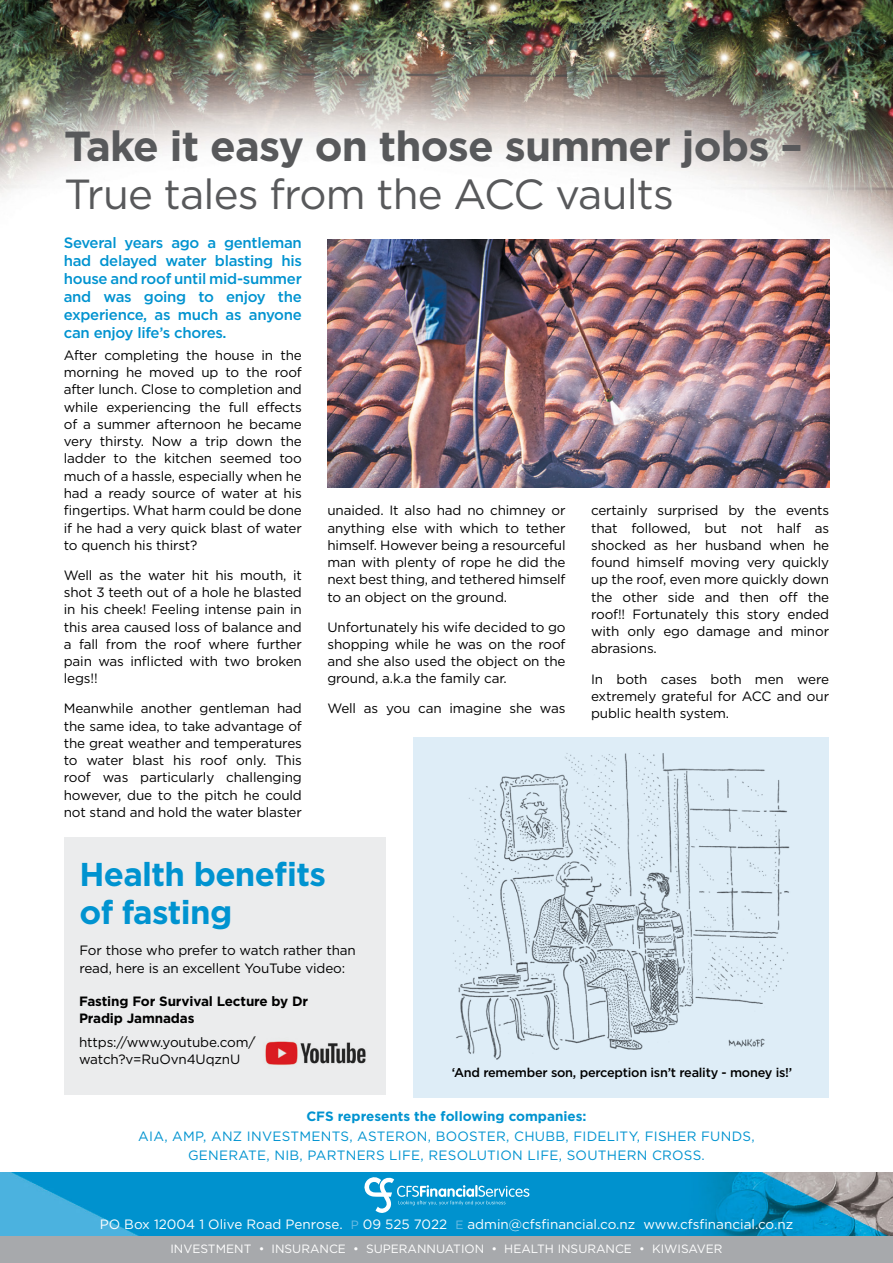
<style>
.page{position:relative;width:893px;height:1263px;background:#fff}
.page>*{position:absolute;margin:0;border:0;box-sizing:border-box;transform-origin:0 0}
.t1{font:700 42px "Gotham";letter-spacing:-.02em;color:#58595b}
.t2{font:42px "Gotham";letter-spacing:-.02em;color:#58595b}
.t3{font:700 33px/37.5px "Gotham";letter-spacing:-.02em;color:#0093d0}
.t4{font:500 15px/18px "Gotham";letter-spacing:-.02em;color:#0093d0;text-align:justify}
.t5{font:13.5px/17.2px "Gotham";letter-spacing:-.01em;color:#000;text-align:justify}
.t6{font:13.5px/19.5px "Gotham";letter-spacing:.02em;color:#0093d0;text-align:center}
.t7{font:13.5px "Gotham";color:#fff}
.t8{font:700 13.5px/17.2px "Gotham";letter-spacing:-.01em;color:#000}
.t9{font:700 13.5px "Gotham";color:#0093d0}
.t10{font:500 12.75px "Gotham";letter-spacing:-.02em;color:#000}
.t11{font:12px "Gotham";color:#fff}
.s1{font-size:12px;color:#6dbce3}
</style>
<div class="page">
<img style="left:0;top:1172px;width:893px;height:64px">
<div style="left:0;top:1236px;width:893px;height:27px;background:#a7a9ac"></div>
<div style="left:64px;top:838px;width:321px;height:257px;background:#ebeced"></div>
<img style="left:0;top:0;width:893px;height:398px">
<svg style="left:364px;top:1177px;width:165px;height:36px;background:#2da5d6"></svg>
<img style="left:327px;top:239px;width:502px;height:248px">
<div style="left:413px;top:737px;width:416px;height:360px;background:#deedf7"></div>
<img style="left:453px;top:753px;width:337px;height:307px">
<img style="left:265px;top:1041px;width:101px;height:24px">
<h1 class="t1" style="left:64px;top:118px;width:740px">Take it easy on those summer jobs –</h1>
<h1 class="t2" style="left:64px;top:167px;width:611px">True tales from the ACC vaults</h1>
<p class="t4" style="left:64px;top:234px;width:240px">Several years ago a gentleman had delayed water blasting his house and roof until mid-summer and was going to enjoy the experience, as much as anyone can enjoy life’s chores.</p>
<p class="t5" style="left:64px;top:346px;width:240px">After completing the house in the morning he moved up to the roof after lunch. Close to completion and while experiencing the full effects of a summer afternoon he became very thirsty. Now a trip down the ladder to the kitchen seemed too much of a hassle, especially when he had a ready source of water at his fingertips. What harm could be done if he had a very quick blast of water to quench his thirst?</p>
<p class="t5" style="left:64px;top:566px;width:240px">Well as the water hit his mouth, it shot 3 teeth out of a hole he blasted in his cheek! Feeling intense pain in this area caused loss of balance and a fall from the roof where further pain was inflicted with two broken legs!!</p>
<p class="t5" style="left:64px;top:700px;width:240px">Meanwhile another gentleman had the same idea, to take advantage of the great weather and temperatures to water blast his roof only. This roof was particularly challenging however, due to the pitch he could not stand and hold the water blaster</p>
<p class="t5" style="left:327px;top:502px;width:240px">unaided. It also had no chimney or anything else with which to tether himself. However being a resourceful man with plenty of rope he did the next best thing, and tethered himself to an object on the ground.</p>
<p class="t5" style="left:327px;top:618px;width:240px">Unfortunately his wife decided to go shopping while he was on the roof and she also used the object on the ground, a.k.a the family car.</p>
<p class="t5" style="left:327px;top:700px;width:240px">Well as you can imagine she was</p>
<p class="t5" style="left:591px;top:502px;width:240px">certainly surprised by the events that followed, but not half as shocked as her husband when he found himself moving very quickly up the roof, even more quickly down the other side and then off the roof!! Fortunately this story ended with only ego damage and minor abrasions.</p>
<p class="t5" style="left:591px;top:670px;width:240px">In both cases both men were extremely grateful for ACC and our public health system.</p>
<h2 class="t3" style="left:79px;top:856px;width:248px">Health benefits of fasting</h2>
<p class="t5" style="left:79px;top:942px;width:278px">For those who prefer to watch rather than read, here is an excellent YouTube video:</p>
<p class="t8" style="left:79px;top:992px;width:231px">Fasting For Survival Lecture by Dr<br>Pradip Jamnadas</p>
<p class="t5" style="left:79px;top:1033px;width:178px">https://www.youtube.com/ watch?v=RuOvn4UqznU</p>
<p class="t10" style="left:452px;top:1064px;width:342px">‘And remember son, perception isn’t reality - money is!’</p>
<p class="t9" style="left:306px;top:1107px;width:282px">CFS represents the following companies:</p>
<p class="t6" style="left:138px;top:1126px;width:618px">AIA, AMP, ANZ INVESTMENTS, ASTERON, BOOSTER, CHUBB, FIDELITY, FISHER FUNDS,<br>GENERATE, NIB, PARTNERS LIFE, RESOLUTION LIFE, SOUTHERN CROSS.</p>
<p class="t7" style="left:100px;top:1215px;width:695px">PO Box 12004 1 Olive Road Penrose. <span class="s1">P</span> 09 525 7022 <span class="s1">E</span> admin@cfsfinancial.co.nz www.cfsfinancial.co.nz</p>
<p class="t11" style="left:170px;top:1241px;width:553px">INVESTMENT • INSURANCE • SUPERANNUATION • HEALTH INSURANCE • KIWISAVER</p>
</div>
